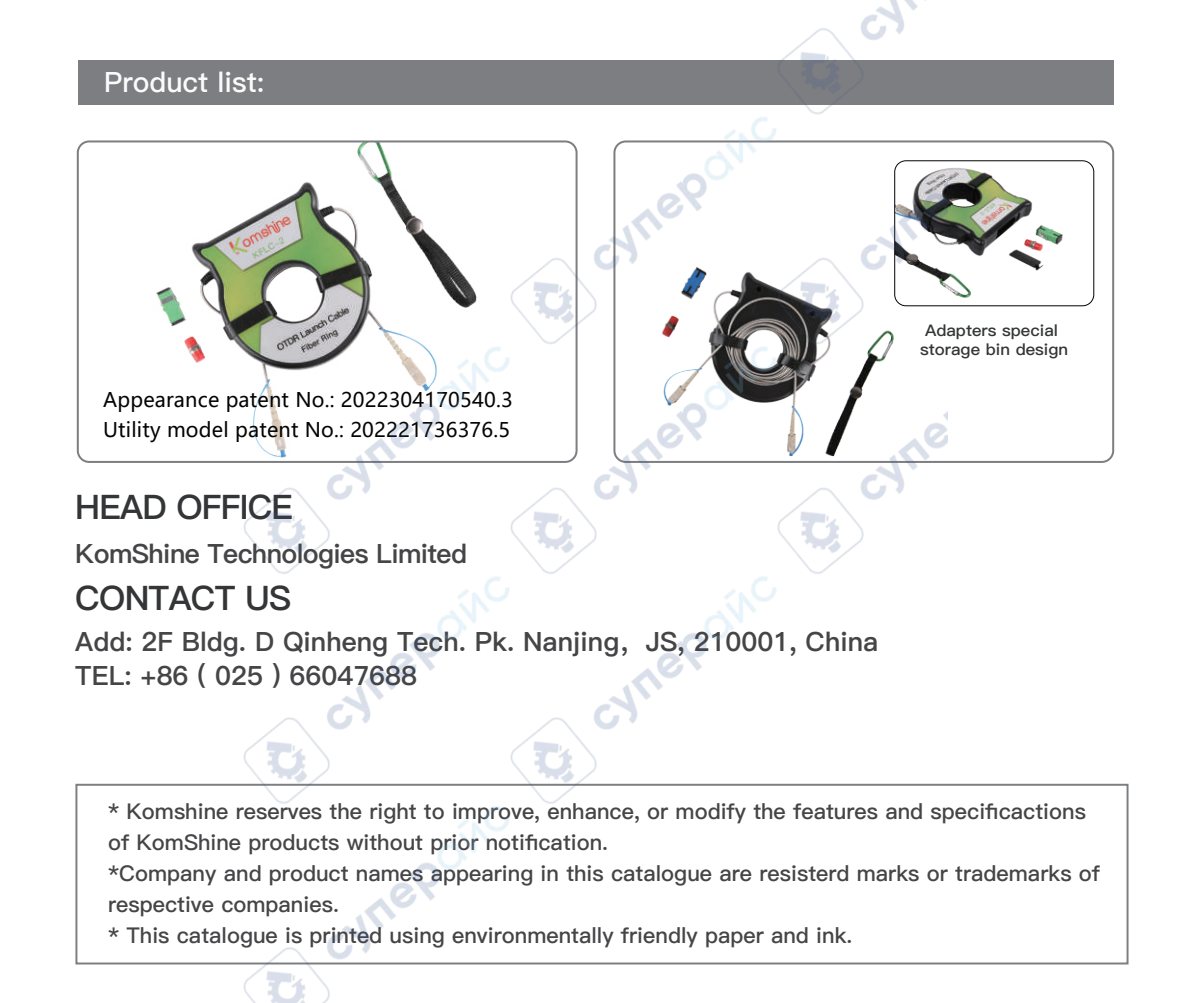
<style>
.page{position:relative;width:1191px;height:1003px;background:#fff}
.page>*{position:absolute;margin:0;border:0;box-sizing:border-box;transform-origin:0 0}
.t1{font:33.8px "Ping Fang SC Heavy";letter-spacing:-.025em;color:#333536}
.t2{font:28px "Ping Fang SC Bold";color:#fafcfc}
.t3{font:26.6px/34.6px "Ping Fang SC Heavy";color:#454446}
.t4{font:26.6px "Ping Fang SC Heavy";letter-spacing:-.025em;color:#454446}
.t5{font:21.8px/31px "Ping Fang SC Bold";color:#454446}
.t6{font:20px/30.8px "Microsoft Ya Hei";letter-spacing:.01em;color:#050403}
.t7{font:16px/19.2px "Ping Fang SC Bold";color:#333536;text-align:center;scale:1.05 1}
</style>
<div class="page">
<div style="left:78px;top:60px;width:1035px;height:44px;background:#7d7e82"></div>
<img style="left:156px;top:221px;width:88px;height:142px">
<img style="left:947px;top:161px;width:146px;height:145px">
<div style="left:894px;top:160px;width:200px;height:146px;border:1px solid #030303;border-radius:11px"></div>
<img style="left:244px;top:0;width:703px;height:1003px">
<p class="t2" style="left:104px;top:65px;width:162px">Product list:</p>
<p class="t6" style="left:103px;top:383px;width:411px">Appearance patent No.: 2022304170540.3<br>Utility model patent No.: 202221736376.5</p>
<h1 class="t1" style="left:75px;top:487px;width:219px">HEAD OFFICE</h1>
<p class="t4" style="left:75px;top:538px;width:393px">KomShine Technologies Limited</p>
<h1 class="t1" style="left:75px;top:578px;width:217px">CONTACT US</h1>
<p class="t3" style="left:75px;top:625px;width:804px">Add: 2F Bldg. D Qinheng Tech. Pk. Nanjing，JS, 210001, China<br>TEL: +86 ( 025 ) 66047688</p>
<p class="t7" style="left:920px;top:321px;width:143px">Adapters special storage bin design</p>
<p class="t5" style="left:108px;top:796px;width:993px">* Komshine reserves the right to improve, enhance, or modify the features and specificactions of KomShine products without prior notification.<br>*Company and product names appearing in this catalogue are resisterd marks or trademarks of respective companies.<br>* This catalogue is printed using environmentally friendly paper and ink.</p>
</div>
